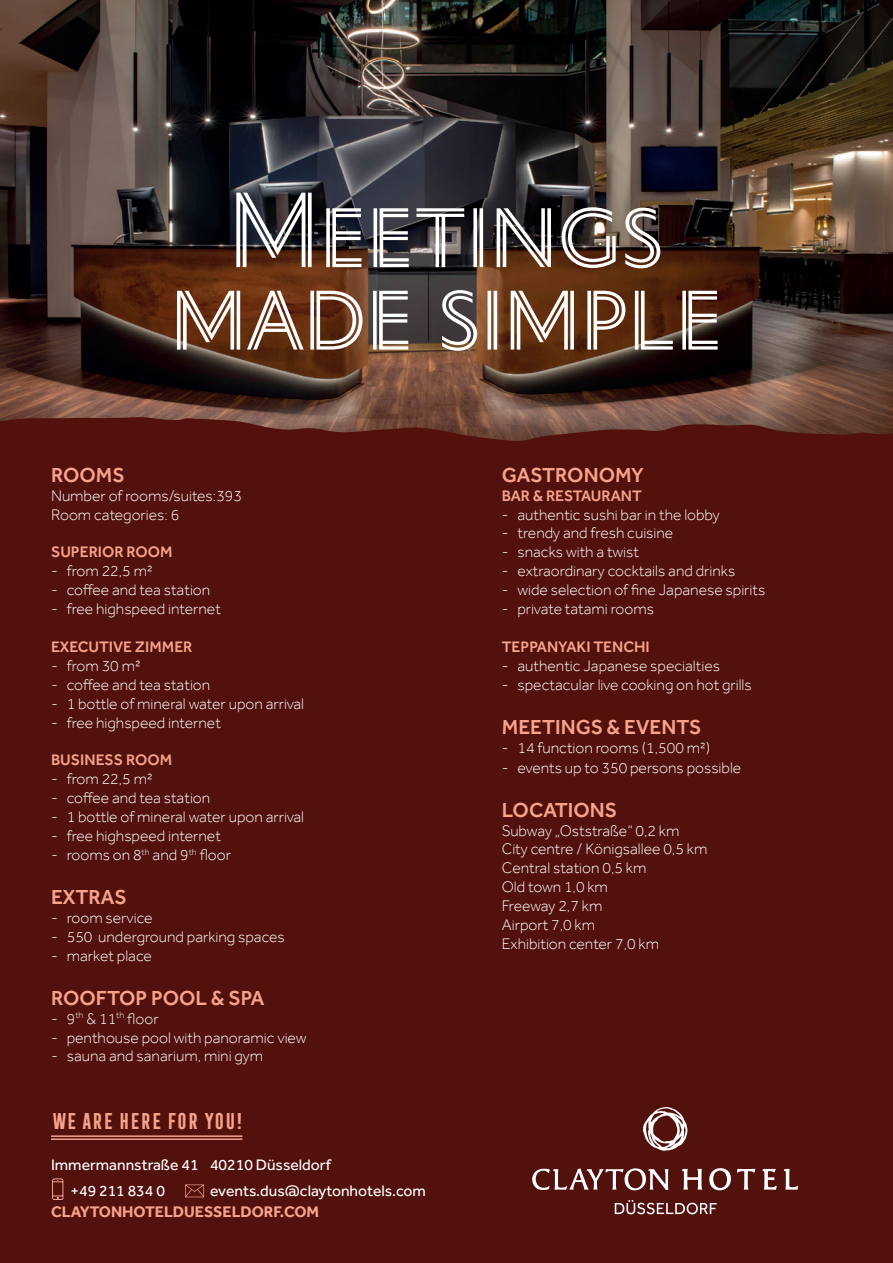
<style>
.page{position:relative;width:893px;height:1263px;background:#fff}
.page>*{position:absolute;margin:0;border:0;box-sizing:border-box;transform-origin:0 0}
.t1{font:112.5px/82.5px "Portrait Inline Sans";color:#fff;text-align:center}
.t2{font:500 21px "Effra";color:#f7a38c}
.t3{font:700 21px "Frontage Condensed";letter-spacing:-.05em;color:#f7a38c}
.t4{font:300 15.75px/18.9px "Effra";color:#fff}
.t5{font:15.75px/25.5px "Effra";color:#fff}
.t6{font:500 15.75px "Effra";color:#f7a38c}
.t7{font:700 15.75px "Effra";color:#f7a38c}
</style>
<div class="page">
<img style="left:0;top:0;width:893px;height:417px">
<div style="left:0;top:417px;width:893px;height:846px;background:#52110d"></div>
<svg style="left:643px;top:1107px;width:45px;height:44px"></svg>
<svg style="left:532px;top:1168px;width:136px;height:22px"></svg>
<svg style="left:682px;top:1169px;width:20px;height:21px"></svg>
<svg style="left:709px;top:1168px;width:22px;height:22px"></svg>
<svg style="left:737px;top:1169px;width:18px;height:21px"></svg>
<svg style="left:762px;top:1169px;width:15px;height:21px"></svg>
<svg style="left:784px;top:1169px;width:14px;height:21px"></svg>
<svg style="left:615px;top:1200px;width:102px;height:14px"></svg>
<hr style="left:51px;top:1135px;width:191px;height:2px;background:#f7a38c">
<hr style="left:51px;top:1138px;width:191px;height:2px;background:#f7a38c">
<svg style="left:52px;top:1178px;width:11px;height:22px"></svg>
<svg style="left:185px;top:1184px;width:19px;height:13px"></svg>
<h1 class="t1" style="left:170px;top:184px;width:554px">Meetings made simple</h1>
<h2 class="t2" style="left:51px;top:462px;width:75px">ROOMS</h2>
<p class="t4" style="left:51px;top:486px;width:193px">Number of rooms/suites:393<br>Room categories: 6</p>
<p class="t6" style="left:51px;top:543px;width:123px">SUPERIOR ROOM</p>
<p class="t4" style="left:51px;top:561px;width:103px">- from 22,5 m²</p>
<p class="t4" style="left:51px;top:580px;width:161px">- coffee and tea station</p>
<p class="t4" style="left:51px;top:599px;width:171px">- free highspeed internet</p>
<p class="t6" style="left:51px;top:637px;width:143px">EXECUTIVE ZIMMER</p>
<p class="t4" style="left:51px;top:656px;width:91px">- from 30 m²</p>
<p class="t4" style="left:51px;top:675px;width:161px">- coffee and tea station</p>
<p class="t4" style="left:51px;top:694px;width:255px">- 1 bottle of mineral water upon arrival</p>
<p class="t4" style="left:51px;top:713px;width:171px">- free highspeed internet</p>
<p class="t6" style="left:51px;top:751px;width:123px">BUSINESS ROOM</p>
<p class="t4" style="left:51px;top:769px;width:103px">- from 22,5 m²</p>
<p class="t4" style="left:51px;top:788px;width:161px">- coffee and tea station</p>
<p class="t4" style="left:51px;top:807px;width:255px">- 1 bottle of mineral water upon arrival</p>
<p class="t4" style="left:51px;top:826px;width:171px">- free highspeed internet</p>
<p class="t4" style="left:51px;top:845px;width:182px">- rooms on 8<sup>th</sup> and 9<sup>th</sup> floor</p>
<h2 class="t2" style="left:51px;top:884px;width:77px">EXTRAS</h2>
<p class="t4" style="left:51px;top:908px;width:103px">- room service</p>
<p class="t4" style="left:51px;top:927px;width:235px">- 550 underground parking spaces</p>
<p class="t4" style="left:51px;top:946px;width:102px">- market place</p>
<h2 class="t2" style="left:51px;top:985px;width:215px">ROOFTOP POOL &amp; SPA</h2>
<p class="t4" style="left:51px;top:1009px;width:109px">- 9<sup>th</sup> &amp; 11<sup>th</sup> floor</p>
<p class="t4" style="left:51px;top:1028px;width:257px">- penthouse pool with panoramic view</p>
<p class="t4" style="left:51px;top:1047px;width:214px">- sauna and sanarium, mini gym</p>
<h2 class="t3" style="left:51px;top:1109px;width:193px">WE ARE HERE FOR YOU!</h2>
<p class="t5" style="left:71px;top:1152px;width:262px;text-indent:-19px">Immermannstraße 41 40210 Düsseldorf +49 211 834 0</p>
<p class="t5" style="left:210px;top:1178px;width:217px">events.dus@claytonhotels.com</p>
<p class="t7" style="left:51px;top:1202px;width:270px">CLAYTONHOTELDUESSELDORF.COM</p>
<h2 class="t2" style="left:502px;top:462px;width:144px">GASTRONOMY</h2>
<p class="t6" style="left:502px;top:486px;width:142px">BAR &amp; RESTAURANT</p>
<p class="t4" style="left:502px;top:505px;width:220px">- authentic sushi bar in the lobby</p>
<p class="t4" style="left:502px;top:524px;width:173px">- trendy and fresh cuisine</p>
<p class="t4" style="left:502px;top:543px;width:139px">- snacks with a twist</p>
<p class="t4" style="left:502px;top:561px;width:235px">- extraordinary cocktails and drinks</p>
<p class="t4" style="left:502px;top:580px;width:265px">- wide selection of fine Japanese spirits</p>
<p class="t4" style="left:502px;top:599px;width:154px">- private tatami rooms</p>
<p class="t6" style="left:502px;top:637px;width:149px">TEPPANYAKI TENCHI</p>
<p class="t4" style="left:502px;top:656px;width:220px">- authentic Japanese specialties</p>
<p class="t4" style="left:502px;top:675px;width:252px">- spectacular live cooking on hot grills</p>
<h2 class="t2" style="left:502px;top:714px;width:201px">MEETINGS &amp; EVENTS</h2>
<p class="t4" style="left:502px;top:738px;width:210px">- 14 function rooms (1,500 m²)</p>
<p class="t4" style="left:502px;top:758px;width:241px">- events up to 350 persons possible</p>
<h2 class="t2" style="left:502px;top:797px;width:117px">LOCATIONS</h2>
<p class="t4" style="left:502px;top:821px;width:207px">Subway „Oststraße“ 0,2 km<br>City centre / Königsallee 0,5 km<br>Central station 0,5 km<br>Old town 1,0 km<br>Freeway 2,7 km<br>Airport 7,0 km<br>Exhibition center 7,0 km</p>
</div>
